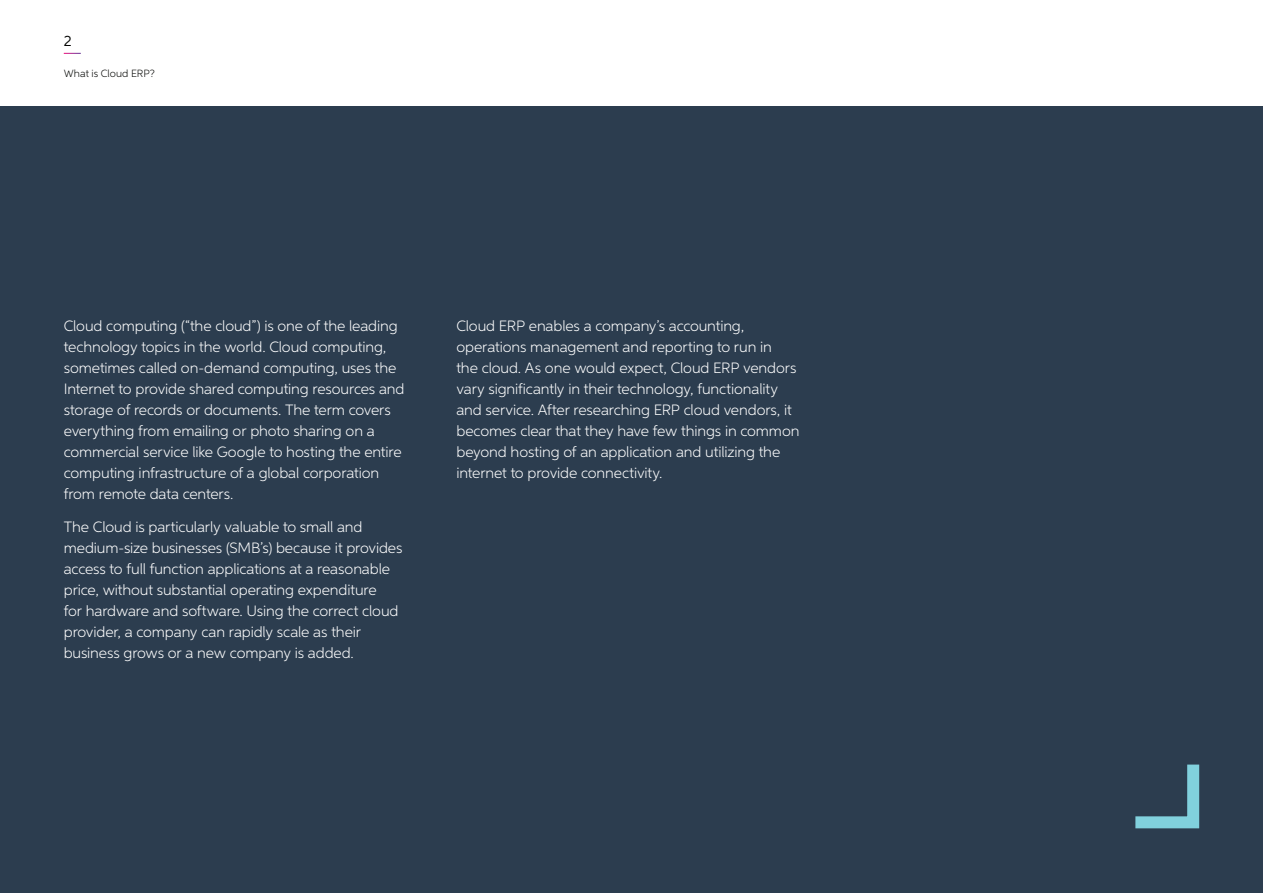
<style>
.page{position:relative;width:1263px;height:893px;background:#fff}
.page>*{position:absolute;margin:0;border:0;box-sizing:border-box;transform-origin:0 0}
.t1{font:300 15px/21px "Neutro MYOB";letter-spacing:-.005em;color:#fff}
.t2{font:15px "Neutro MYOB";color:#040503}
.t3{font:300 10.5px "Neutro MYOB";letter-spacing:.005em;color:#040503}
</style>
<div class="page">
<svg style="left:64px;top:53px;width:17px;height:1px"></svg>
<hr style="left:1199px;top:0;width:64px;height:1px;background:#bcbdc0">
<hr style="left:806px;top:0;width:43px;height:1px;background:#bcbdc0">
<hr style="left:414px;top:0;width:42px;height:1px;background:#bcbdc0">
<hr style="left:0;top:0;width:64px;height:1px;background:#bcbdc0">
<hr style="left:0;top:72px;width:1px;height:35px;background:#bcbdc0">
<hr style="left:0;top:27px;width:1px;height:50px;background:#bcbdc0">
<hr style="left:0;top:0;width:1px;height:34px;background:#bcbdc0">
<div style="left:0;top:106px;width:1263px;height:787px;background:#2c3d4f"></div>
<svg style="left:1135px;top:764px;width:65px;height:65px"></svg>
<p class="t2" style="left:64px;top:31px;width:9px">2</p>
<p class="t3" style="left:64px;top:67px;width:93px">What is Cloud ERP?</p>
<p class="t1" style="left:64px;top:315px;width:342px">Cloud computing (“the cloud”) is one of the leading technology topics in the world. Cloud computing, sometimes called on-demand computing, uses the Internet to provide shared computing resources and storage of records or documents. The term covers everything from emailing or photo sharing on a commercial service like Google to hosting the entire computing infrastructure of a global corporation from remote data centers.</p>
<p class="t1" style="left:64px;top:516px;width:340px">The Cloud is particularly valuable to small and medium-size businesses (SMB’s) because it provides access to full function applications at a reasonable price, without substantial operating expenditure<br>for hardware and software. Using the correct cloud provider, a company can rapidly scale as their business grows or a new company is added.</p>
<p class="t1" style="left:456px;top:315px;width:345px">Cloud ERP enables a company’s accounting, operations management and reporting to run in<br>the cloud. As one would expect, Cloud ERP vendors vary significantly in their technology, functionality and service. After researching ERP cloud vendors, it becomes clear that they have few things in common beyond hosting of an application and utilizing the internet to provide connectivity.</p>
</div>
